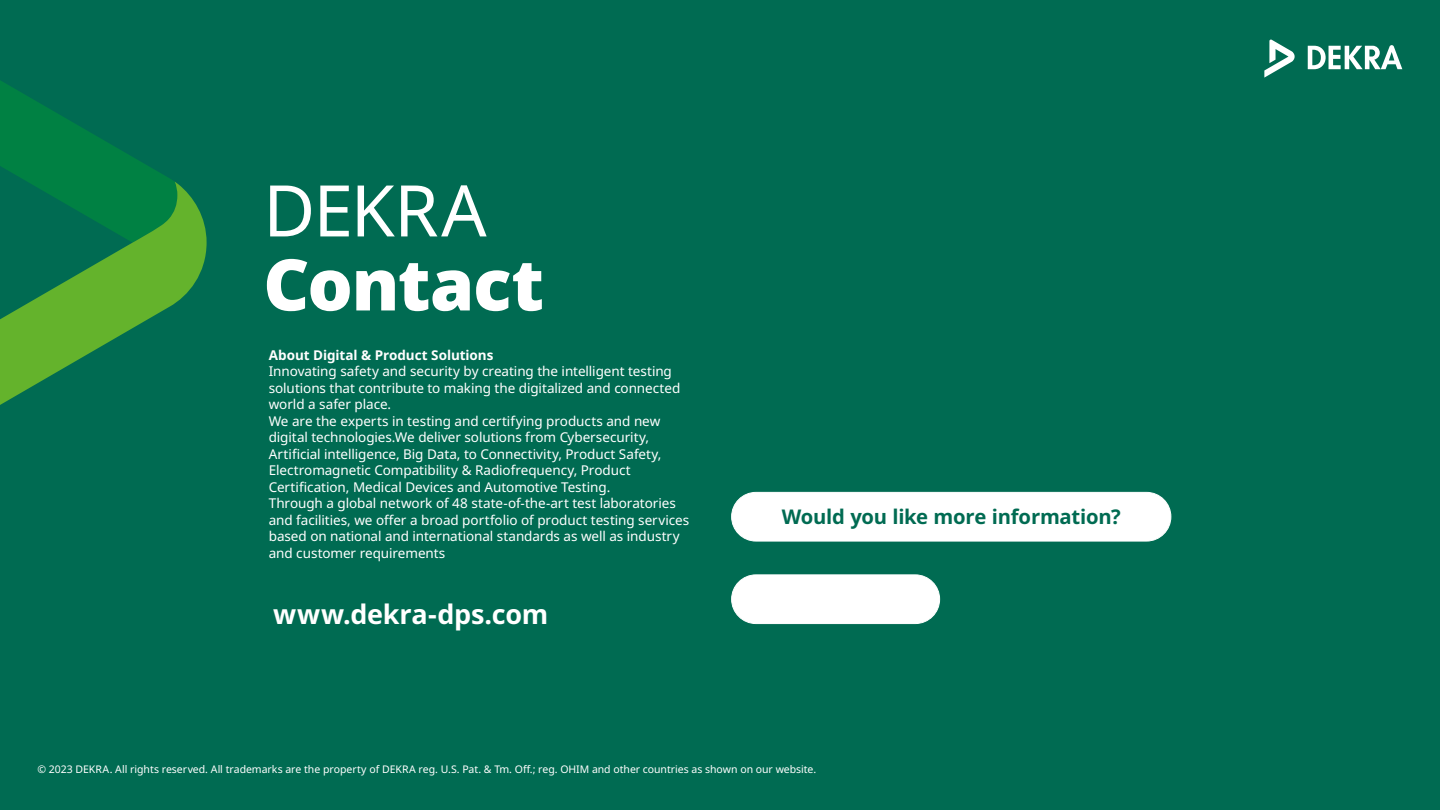
<style>
.page{position:relative;width:1440px;height:810px;background:#006b52}
.page>*{position:absolute;margin:0;border:0;box-sizing:border-box;transform-origin:0 0}
.t1{font:900 71.25px "Noto Sans";letter-spacing:-.015em;color:#fff}
.t2{font:71.25px "Noto Sans";letter-spacing:-.015em;color:#fff}
.t3{font:700 27px "Noto Sans";letter-spacing:-.01em;color:#fff}
.t4{font:700 20.25px "Noto Sans";letter-spacing:-.01em;color:#006b52}
.t5{font:13.5px/16.5px "Noto Sans";letter-spacing:-.005em;color:#fff}
.t6{font:700 13.5px "Noto Sans";letter-spacing:-.005em;color:#fff}
.t7{font:10.5px "Noto Sans";letter-spacing:-.005em;color:#fff}
</style>
<div class="page">
<div style="left:732px;top:492px;width:439px;height:49px;background:#fff;border-radius:24px"></div>
<div style="left:731px;top:492px;width:440px;height:49px;border:1px solid #fff;border-radius:24px"></div>
<div style="left:732px;top:575px;width:208px;height:49px;background:#fff;border-radius:24px"></div>
<div style="left:731px;top:574px;width:209px;height:50px;border:1px solid #fff;border-radius:24px"></div>
<svg style="left:0;top:80px;width:175px;height:102px"></svg>
<svg style="left:0;top:182px;width:207px;height:223px"></svg>
<svg style="left:1308px;top:45px;width:94px;height:24px"></svg>
<svg style="left:1264px;top:40px;width:31px;height:38px"></svg>
<h1 class="t2" style="left:263px;top:170px;width:225px">DEKRA</h1>
<h1 class="t1" style="left:263px;top:244px;width:282px">Contact</h1>
<p class="t6" style="left:269px;top:347px;width:226px">About Digital &amp; Product Solutions</p>
<p class="t5" style="left:269px;top:364px;width:422px">Innovating safety and security by creating the intelligent testing solutions that contribute to making the digitalized and connected world a safer place.<br>We are the experts in testing and certifying products and new digital technologies.We deliver solutions from Cybersecurity, Artificial intelligence, Big Data, to Connectivity, Product Safety, Electromagnetic Compatibility &amp; Radiofrequency, Product Certification, Medical Devices and Automotive Testing.<br>Through a global network of 48 state-of-the-art test laboratories and facilities, we offer a broad portfolio of product testing services based on national and international standards as well as industry and customer requirements</p>
<h2 class="t3" style="left:273px;top:599px;width:276px">www.dekra-dps.com</h2>
<h3 class="t4" style="left:782px;top:505px;width:341px">Would you like more information?</h3>
<p class="t7" style="left:38px;top:763px;width:780px">© 2023 DEKRA. All rights reserved. All trademarks are the property of DEKRA reg. U.S. Pat. &amp; Tm. Off.; reg. OHIM and other countries as shown on our website.</p>
</div>
